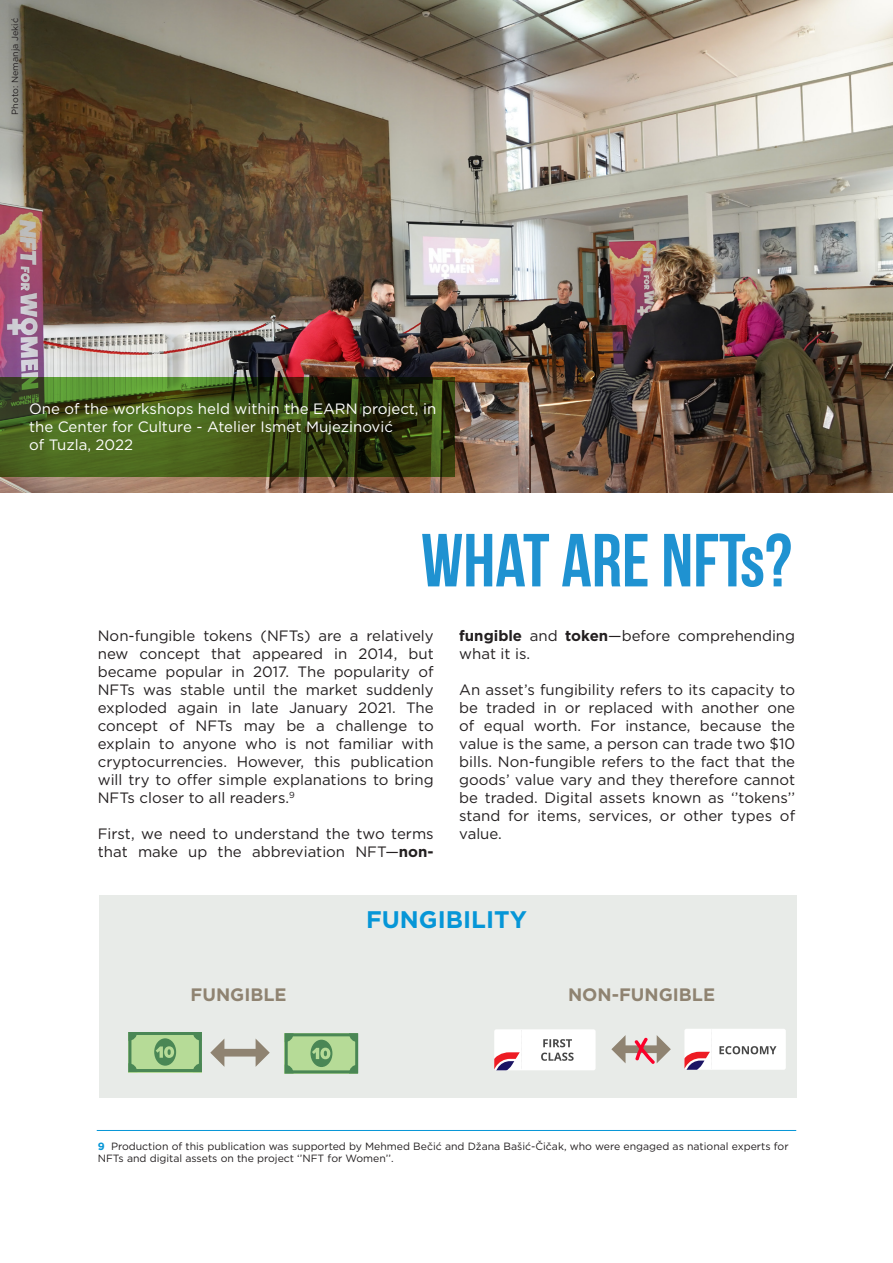
<style>
.page{position:relative;width:893px;height:1263px;background:#fff}
.page>*{position:absolute;margin:0;border:0;box-sizing:border-box;transform-origin:0 0}
.t1{font:700 75px "Bebas Neue";color:#1f92d1}
.t2{font:700 24px "Gotham";color:#0696d7}
.t3{font:700 18px "Gotham";color:#8f8371}
.t4{font:15px/18px "Gotham";color:#231f20;text-align:justify}
.t5{font:15px/18px "Gotham";color:#fff}
.t6{font:10.5px/12.6px "Gotham";color:#231f20}
.t7{font:9px "Gotham";color:#231f20}
.s1{font-family:"Acumin Variable Concept";font-weight:400}
.s2{font-weight:700}
.s3{font-weight:700;color:#0696d7}
</style>
<div class="page">
<img style="left:0;top:0;width:893px;height:492px">
<hr style="left:97px;top:1130px;width:699px;height:1px;background:#0696d7">
<div style="left:99px;top:895px;width:697px;height:203px;background:#e8ebe8"></div>
<div style="left:494px;top:1029px;width:102px;height:41px;background:#fff;border-radius:2px"></div>
<svg style="left:541px;top:1039px;width:33px;height:22px"></svg>
<svg style="left:494px;top:1030px;width:28px;height:40px"></svg>
<div style="left:684px;top:1029px;width:102px;height:41px;background:#fff;border-radius:2px"></div>
<svg style="left:719px;top:1046px;width:57px;height:8px"></svg>
<svg style="left:684px;top:1030px;width:28px;height:40px"></svg>
<svg style="left:210px;top:1038px;width:60px;height:29px"></svg>
<svg style="left:611px;top:1035px;width:60px;height:29px"></svg>
<svg style="left:285px;top:1033px;width:73px;height:40px;background:#90bd7f"></svg>
<svg style="left:128px;top:1032px;width:74px;height:40px;background:#8fbc7f"></svg>
<svg style="left:0;top:377px;width:455px;height:100px;background:#3d5118"></svg>
<p class="t7" style="left:9px;top:115px;width:98px;rotate:-90deg">Photo: Nemanja Jekić</p>
<p class="t5" style="left:29px;top:400px;width:409px">One of the workshops held within the EARN project, in the Center for Culture - Atelier Ismet Mujezinović</p>
<p class="t5" style="left:29px;top:436px;width:106px">of Tuzla, 2022</p>
<p class="t1" style="left:421px;top:519px;width:372px">WHAT ARE NFT<span class="s1">s</span>?</p>
<p class="t4" style="left:98px;top:627px;width:337px">Non-fungible tokens (NFTs) are a relatively new concept that appeared in 2014, but became popular in 2017. The popularity of NFTs was stable until the market suddenly exploded again in late January 2021. The concept of NFTs may be a challenge to explain to anyone who is not familiar with cryptocurrencies. However, this publication will try to offer simple explanations to bring NFTs closer to all readers.<sup>9</sup></p>
<p class="t4" style="left:98px;top:825px;width:337px">First, we need to understand the two terms that make up the abbreviation NFT—<span class="s2">non-</span></p>
<p class="t4" style="left:459px;top:627px;width:337px"><span class="s2">fungible</span> and <span class="s2">token</span>—before comprehending what it is.</p>
<p class="t4" style="left:459px;top:681px;width:337px">An asset’s fungibility refers to its capacity to be traded in or replaced with another one of equal worth. For instance, because the value is the same, a person can trade two $10 bills. Non-fungible refers to the fact that the goods’ value vary and they therefore cannot be traded. Digital assets known as ‘’tokens’’ stand for items, services, or other types of value.</p>
<p class="t2" style="left:366px;top:904px;width:162px">FUNGIBILITY</p>
<p class="t3" style="left:191px;top:983px;width:97px">FUNGIBLE</p>
<p class="t3" style="left:568px;top:983px;width:149px">NON-FUNGIBLE</p>
<p class="t6" style="left:98px;top:1140px;width:692px"><span class="s3">9</span> Production of this publication was supported by Mehmed Bečić and Džana Bašić-Čičak, who were engaged as national experts for<br>NFTs and digital assets on the project ‘’NFT for Women’’.</p>
</div>
